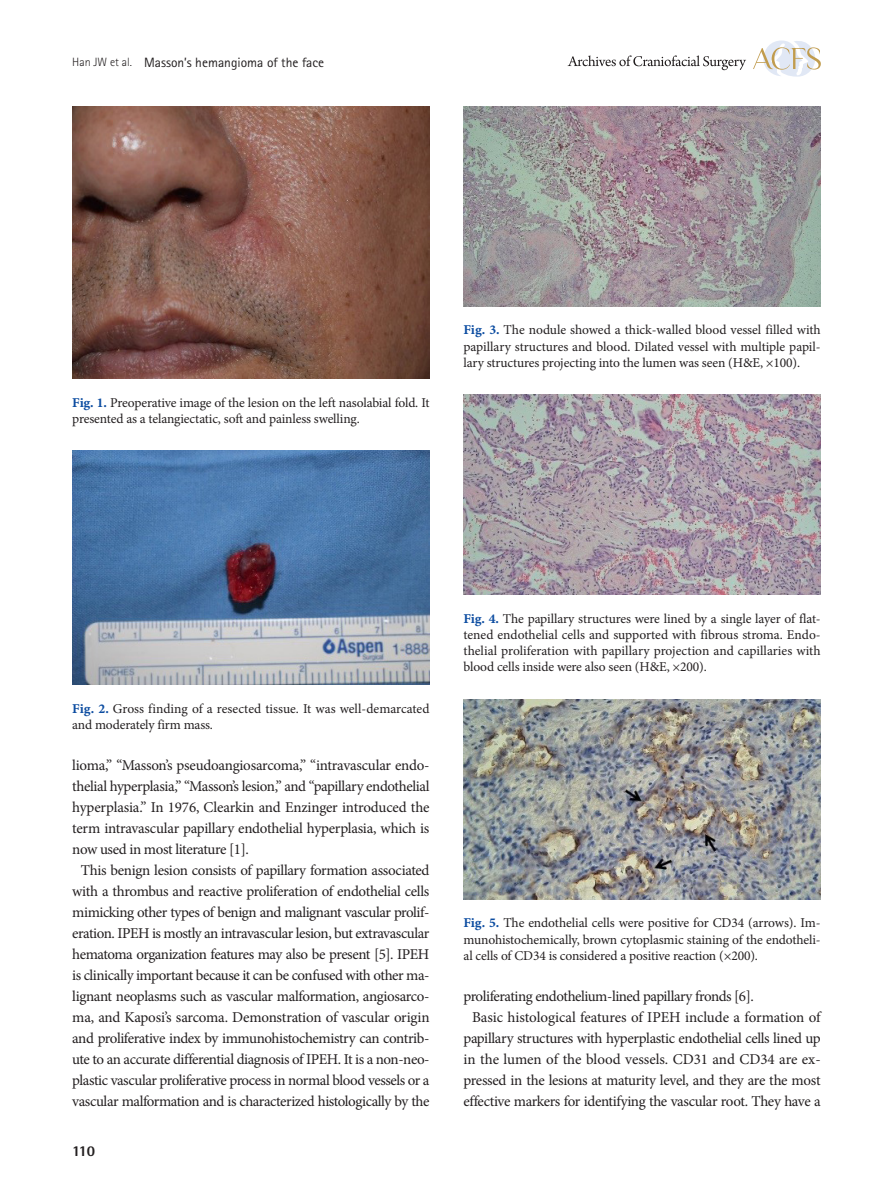
<style>
.page{position:relative;width:893px;height:1191px;background:#fff}
.page>*{position:absolute;margin:0;border:0;box-sizing:border-box;transform-origin:0 0}
.본문{font:15px/21px "Minion Pro";letter-spacing:-.03em;color:#231f20;text-align:center}
.본문_0{font:15px/21px "Minion Pro";letter-spacing:-.02em;color:#231f20;text-align:justify}
.t1{font:800 15px "Rotis Semi Sans Std";color:#231f20}
.표그림제목{font:13.5px/16.2px "Minion Pro";letter-spacing:-.01em;color:#231f20;text-align:justify}
.t2{font:13.5px "Rotis Sans Serif Std";color:#231f20}
.s1{font-weight:300;font-size:12px}
.s2{font-family:"Minion Pro Bold Capt";color:#0d4da1}
</style>
<div class="page">
<svg style="left:753px;top:40px;width:68px;height:37px"></svg>
<svg style="left:568px;top:55px;width:178px;height:15px"></svg>
<img style="left:72px;top:106px;width:357px;height:272px">
<img style="left:463px;top:106px;width:358px;height:200px">
<img style="left:463px;top:395px;width:358px;height:199px">
<img style="left:463px;top:699px;width:358px;height:200px">
<img style="left:72px;top:451px;width:357px;height:234px">
<p class="t2" style="left:72px;top:54px;width:253px"><span class="s1">Han JW et al.</span> Masson’s hemangioma of the face</p>
<p class="표그림제목" style="left:72px;top:394px;width:359px"><span class="s2">Fig. 1.</span> Preoperative image of the lesion on the left nasolabial fold. It presented as a telangiectatic, soft and painless swelling.</p>
<p class="표그림제목" style="left:463px;top:322px;width:359px"><span class="s2">Fig. 3.</span> The nodule showed a thick-walled blood vessel filled with papillary structures and blood. Dilated vessel with multiple papil&shy;lary structures projecting into the lumen was seen (H&amp;E, ×100).</p>
<p class="표그림제목" style="left:72px;top:700px;width:359px"><span class="s2">Fig. 2.</span> Gross finding of a resected tissue. It was well-demarcated and moderately firm mass.</p>
<p class="본문_0" style="left:72px;top:754px;width:359px">lioma,” “Masson’s pseudoangiosarcoma,” “intravascular endo&shy;thelial hyperplasia,” “Masson’s lesion,” and “papillary endothelial hyperplasia.” In 1976, Clearkin and Enzinger introduced the term intravascular papillary endothelial hyperplasia, which is now used in most literature [1].</p>
<p class="본문" style="left:72px;top:859px;width:359px">This benign lesion consists of papillary formation associated with a thrombus and reactive proliferation of endothelial cells mimicking other types of benign and malignant vascular prolif&shy;eration. IPEH is mostly an intravascular lesion, but extravascular hematoma organization features may also be present [5]. IPEH is clinically important because it can be confused with other ma&shy;lignant neoplasms such as vascular malformation, angiosarco&shy;ma, and Kaposi’s sarcoma. Demonstration of vascular origin and proliferative index by immunohistochemistry can contrib&shy;ute to an accurate differential diagnosis of IPEH. It is a non-neo&shy;plastic vascular proliferative process in normal blood vessels or a vascular malformation and is characterized histologically by the</p>
<p class="t1" style="left:72px;top:1141px;width:24px">110</p>
<p class="표그림제목" style="left:463px;top:610px;width:359px"><span class="s2">Fig. 4.</span> The papillary structures were lined by a single layer of flat&shy;tened endothelial cells and supported with fibrous stroma. Endo&shy;thelial proliferation with papillary projection and capillaries with blood cells inside were also seen (H&amp;E, ×200).</p>
<p class="표그림제목" style="left:463px;top:915px;width:359px"><span class="s2">Fig. 5.</span> The endothelial cells were positive for CD34 (arrows). Im&shy;munohistochemically, brown cytoplasmic staining of the endotheli&shy;al cells of CD34 is considered a positive reaction (×200).</p>
<p class="본문" style="left:463px;top:985px;width:292px">proliferating endothelium-lined papillary fronds [6].</p>
<p class="본문" style="left:463px;top:1006px;width:359px">Basic histological features of IPEH include a formation of papillary structures with hyperplastic endothelial cells lined up in the lumen of the blood vessels. CD31 and CD34 are ex&shy;pressed in the lesions at maturity level, and they are the most effective markers for identifying the vascular root. They have a</p>
</div>
